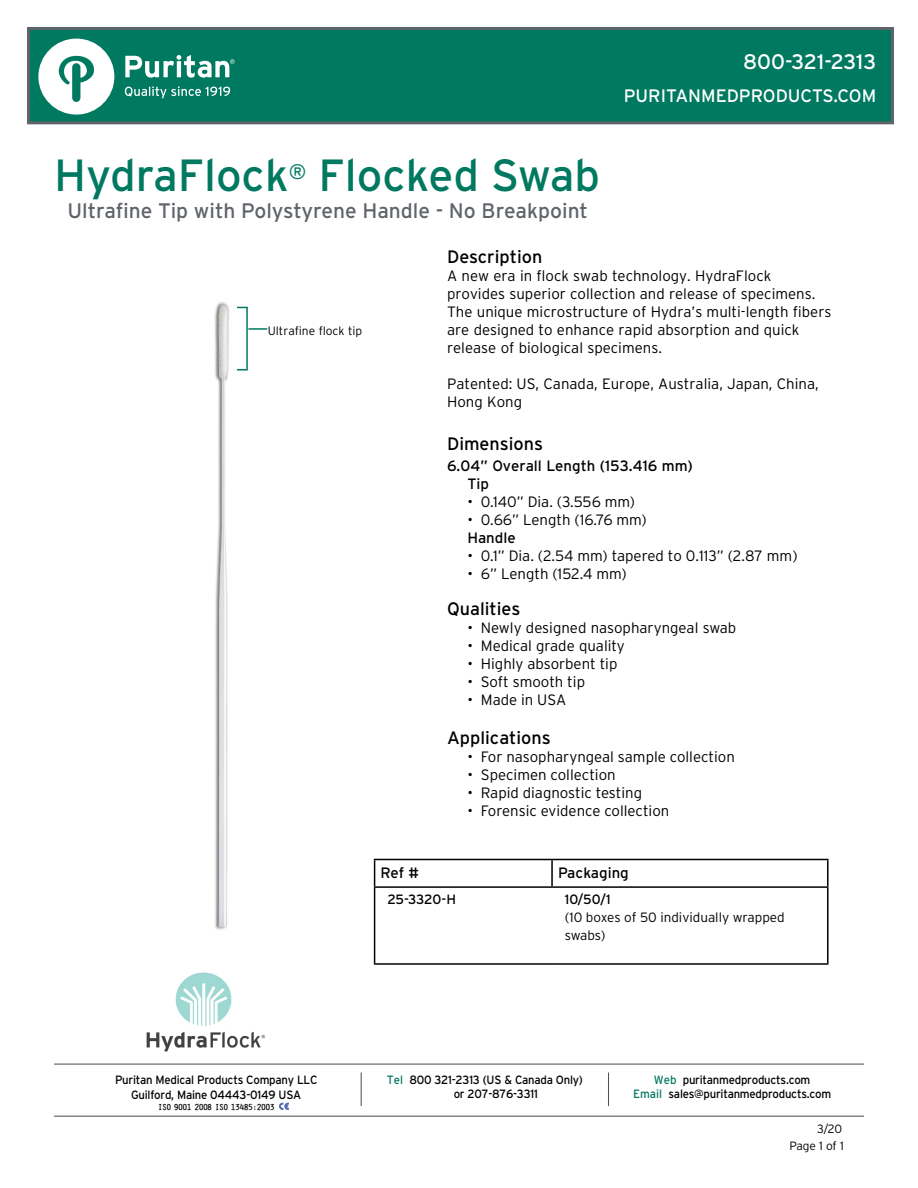
<style>
.page{position:relative;width:918px;height:1188px;background:#fff}
.page>*{position:absolute;margin:0;border:0;box-sizing:border-box;transform-origin:0 0}
.t1{font:45px "Interstate";color:#007961}
.t2{font:21px "Interstate";color:#5f636a}
.t3{font:21px "Interstate";color:#fff}
.t4{font:18px "Interstate";color:#000}
.t5{font:18px "Interstate";color:#fff}
.t6{font:300 15px/18px "Interstate";color:#000}
.t7{font:15px/18px "Interstate";color:#000}
.t8{font:300 13.5px/18px "Interstate";color:#000}
.t9{font:13.5px "Interstate";letter-spacing:-.015em;color:#000}
.t10{font:12px/14.4px "Interstate";letter-spacing:-.02em;color:#000;text-align:center;scale:.95 1}
.t11{font:300 12px/17.5px "Interstate";color:#000;text-align:right}
.t12{font:9px "Pure Capital";color:#000}
.s1{color:#007961}
</style>
<div class="page">
<hr style="left:54px;top:1064px;width:810px;height:1px;background:#515153">
<hr style="left:361px;top:1073px;width:1px;height:33px;background:#515153">
<hr style="left:608px;top:1073px;width:1px;height:33px;background:#515153">
<hr style="left:54px;top:1116px;width:810px;height:1px;background:#515153">
<div style="left:27px;top:27px;width:867px;height:97px;background:#007961;border:3px solid #5f636a"></div>
<svg style="left:38px;top:39px;width:76px;height:76px"></svg>
<svg style="left:125px;top:86px;width:105px;height:12px"></svg>
<svg style="left:125px;top:55px;width:110px;height:23px"></svg>
<svg style="left:280px;top:1103px;width:8px;height:6px"></svg>
<hr style="left:374px;top:888px;width:1px;height:75px;background:#000">
<hr style="left:827px;top:888px;width:2px;height:75px;background:#000">
<hr style="left:374px;top:963px;width:178px;height:2px;background:#000">
<hr style="left:552px;top:963px;width:277px;height:2px;background:#000">
<hr style="left:374px;top:859px;width:178px;height:1px;background:#000">
<svg style="left:374px;top:860px;width:1px;height:26px"></svg>
<hr style="left:552px;top:859px;width:277px;height:1px;background:#000">
<hr style="left:551px;top:860px;width:2px;height:26px;background:#000">
<hr style="left:827px;top:860px;width:2px;height:26px;background:#000">
<hr style="left:374px;top:886px;width:178px;height:2px;background:#000">
<hr style="left:552px;top:886px;width:277px;height:2px;background:#000">
<img style="left:214px;top:302px;width:54px;height:628px">
<img style="left:146px;top:972px;width:120px;height:80px">
<svg style="left:248px;top:328px;width:19px;height:2px"></svg>
<div style="left:236px;top:307px;width:12px;height:63px;border:2px solid #007961"></div>
<h2 class="t3" style="left:743px;top:50px;width:135px">800-321-2313</h2>
<p class="t5" style="left:624px;top:86px;width:254px">PURITANMEDPRODUCTS.COM</p>
<h1 class="t1" style="left:54px;top:150px;width:548px">HydraFlock<sup>®</sup> Flocked Swab</h1>
<h2 class="t2" style="left:68px;top:199px;width:522px">Ultrafine Tip with Polystyrene Handle - No Breakpoint</h2>
<p class="t4" style="left:447px;top:246px;width:97px">Description</p>
<p class="t6" style="left:447px;top:266px;width:386px">A new era in flock swab technology. HydraFlock provides superior collection and release of specimens.<br>The unique microstructure of Hydra’s multi-length fibers are designed to enhance rapid absorption and quick release of biological specimens.</p>
<p class="t6" style="left:447px;top:374px;width:373px">Patented: US, Canada, Europe, Australia, Japan, China,<br>Hong Kong</p>
<p class="t4" style="left:447px;top:433px;width:97px">Dimensions</p>
<p class="t7" style="left:467px;top:456px;width:227px;text-indent:-20px">6.04” Overall Length (153.416 mm)<br>Tip</p>
<p class="t6" style="left:467px;top:492px;width:169px">• 0.140” Dia. (3.556 mm)</p>
<p class="t6" style="left:467px;top:510px;width:181px">• 0.66” Length (16.76 mm)</p>
<p class="t7" style="left:467px;top:528px;width:50px">Handle</p>
<p class="t6" style="left:467px;top:546px;width:332px">• 0.1” Dia. (2.54 mm) tapered to 0.113” (2.87 mm)</p>
<p class="t6" style="left:467px;top:564px;width:161px">• 6” Length (152.4 mm)</p>
<p class="t4" style="left:447px;top:598px;width:75px">Qualities</p>
<p class="t6" style="left:467px;top:618px;width:270px">• Newly designed nasopharyngeal swab</p>
<p class="t6" style="left:467px;top:636px;width:159px">• Medical grade quality</p>
<p class="t6" style="left:467px;top:654px;width:152px">• Highly absorbent tip</p>
<p class="t6" style="left:467px;top:672px;width:119px">• Soft smooth tip</p>
<p class="t6" style="left:467px;top:690px;width:100px">• Made in USA</p>
<p class="t4" style="left:447px;top:728px;width:105px">Applications</p>
<p class="t6" style="left:467px;top:748px;width:269px">• For nasopharyngeal sample collection</p>
<p class="t6" style="left:467px;top:766px;width:150px">• Specimen collection</p>
<p class="t6" style="left:467px;top:784px;width:176px">• Rapid diagnostic testing</p>
<p class="t6" style="left:467px;top:802px;width:204px">• Forensic evidence collection</p>
<p class="t11" style="left:268px;top:322px;width:96px">Ultrafine flock tip</p>
<p class="t10" style="left:115px;top:1073px;width:215px">Puritan Medical Products Company LLC<br>Guilford, Maine 04443-0149 USA</p>
<p class="t12" style="left:158px;top:1102px;width:118px">ISO 9001 2008 ISO 13485:2003</p>
<p class="t7" style="left:381px;top:863px;width:40px">Ref #</p>
<p class="t7" style="left:558px;top:863px;width:72px">Packaging</p>
<p class="t9" style="left:387px;top:892px;width:70px">25-3320-H</p>
<p class="t9" style="left:565px;top:892px;width:47px">10/50/1</p>
<p class="t8" style="left:565px;top:908px;width:222px">(10 boxes of 50 individually wrapped swabs)</p>
<p class="t10" style="left:454px;top:1072px;width:138px;text-align:left;text-indent:-67px"><span class="s1">Tel</span> 800 321-2313 (US &amp; Canada Only) or 207-876-3311</p>
<p class="t10" style="left:633px;top:1072px;width:210px"><span class="s1">Web</span> puritanmedproducts.com<br><span class="s1">Email</span> sales@puritanmedproducts.com</p>
<p class="t11" style="left:789px;top:1120px;width:56px">3/20<br>Page 1 of 1</p>
</div>
